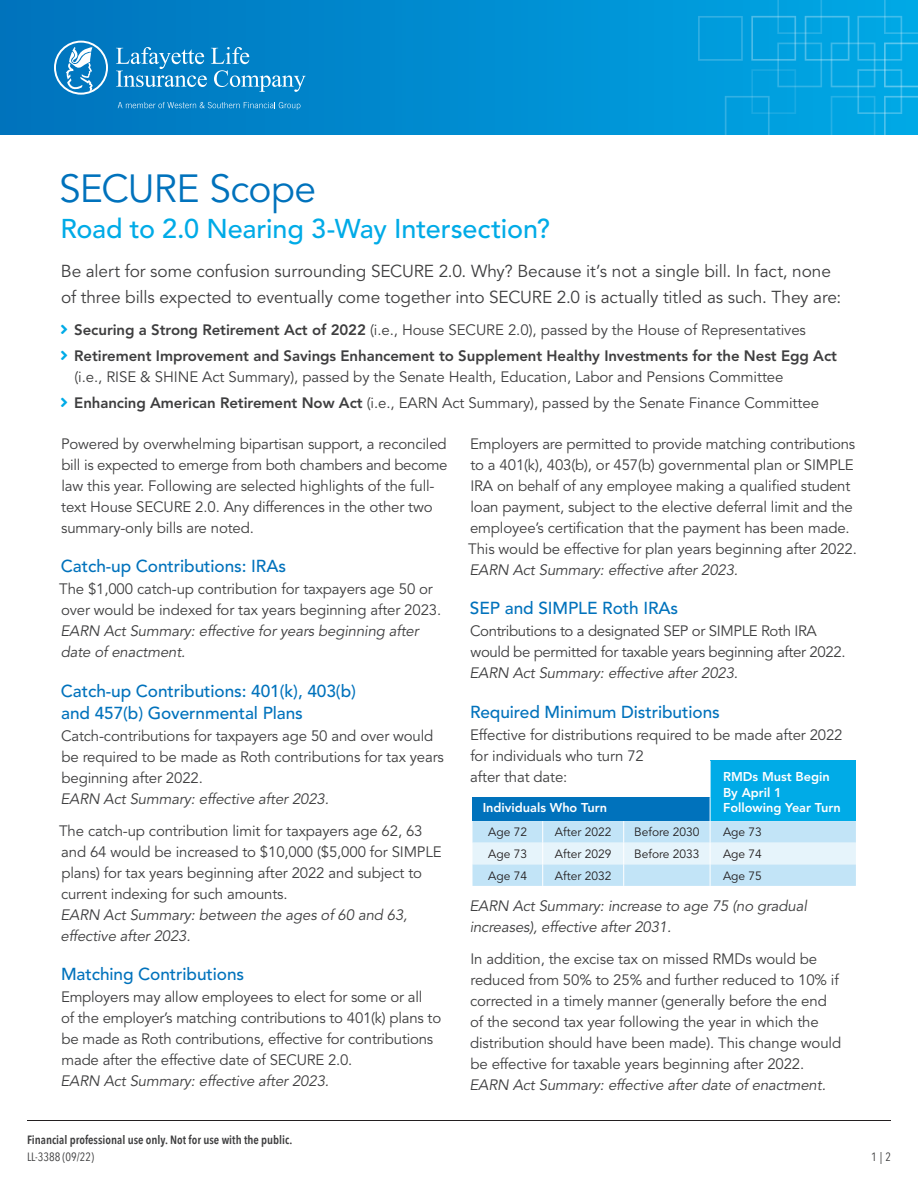
<style>
.page{position:relative;width:918px;height:1188px;background:#fff}
.page>*{position:absolute;margin:0;border:0;box-sizing:border-box;transform-origin:0 0}
.Title__with_Subtitle{font:39px "Avenir LT Std";letter-spacing:-.02em;color:#0072bc}
.Subtitle_-_Medium{font:500 27px "Avenir LT Std";letter-spacing:-.005em;color:#00abe7}
.Lead_-_Book_12_16{font:17.25px/25.5px "Avenir LT Std";letter-spacing:-.005em;color:#3e3e3f}
.Blue_Head_-_Medium{font:500 17.25px/22.5px "Avenir LT Std";letter-spacing:-.005em;color:#0072bc}
.Body_-_Book_10_5_14{font:15px/21px "Avenir LT Std";letter-spacing:-.01em;color:#3e3e3f}
.t1{font:800 15px/21px "Avenir LT Std";letter-spacing:-.005em;color:#3e3e3f}
.Body_-_Book_10_5_14-2{font:italic 15px/21px "Avenir LT Std";letter-spacing:-.01em;color:#3e3e3f}
.t2{font:800 12.75px "Avenir LT Std";color:#fff}
.t3{font:12px "Avenir LT Std";color:#231f20}
.t4{font:600 condensed 12px "Avenir Next LT Pro";color:#3e3e3f}
.t5{font:condensed 12px "Avenir Next LT Pro";color:#3e3e3f}
.s1{color:#00abe7}
.s2{font-weight:800}
.s3{font-weight:400}
.s4{font-style:italic}
</style>
<div class="page">
<svg style="left:0;top:0;width:698px;height:135px"></svg>
<hr style="left:27px;top:1120px;width:864px;height:1px;background:#231f20">
<svg style="left:118px;top:102px;width:182px;height:8px"></svg>
<svg style="left:116px;top:47px;width:190px;height:45px"></svg>
<svg style="left:54px;top:41px;width:54px;height:54px"></svg>
<svg style="left:698px;top:0;width:220px;height:135px"></svg>
<div style="left:710px;top:761px;width:146px;height:60px;background:#00abe7"></div>
<hr style="left:710px;top:761px;width:1px;height:36px;background:#fff">
<svg style="left:472px;top:797px;width:384px;height:89px"></svg>
<p class="Title__with_Subtitle" style="left:59px;top:166px;width:259px">SECURE Scope</p>
<p class="Subtitle_-_Medium" style="left:60px;top:213px;width:491px">Road to 2.0 Nearing 3-Way Intersection?</p>
<p class="Lead_-_Book_12_16" style="left:61px;top:259px;width:782px">Be alert for some confusion surrounding SECURE 2.0. Why? Because it’s not a single bill. In fact, none of three bills expected to eventually come together into SECURE 2.0 is actually titled as such. They are:</p>
<p class="Body_-_Book_10_5_14" style="left:61px;top:319px;width:747px"><span class="s1">■●▼</span> <span class="s2">Securing a Strong Retirement Act of 2022</span> (i.e., House SECURE 2.0), passed by the House of Representatives</p>
<p class="t1" style="left:74px;top:345px;width:764px;text-indent:-14px"><span class="s1">■●▼</span> Retirement Improvement and Savings Enhancement to Supplement Healthy Investments for the Nest Egg Act <span class="s3">(i.e., RISE &amp; SHINE Act Summary), passed by the Senate Health, Education, Labor and Pensions Committee</span></p>
<p class="Body_-_Book_10_5_14" style="left:61px;top:393px;width:760px"><span class="s1">■●▼</span> <span class="s2">Enhancing American Retirement Now Act</span> (i.e., EARN Act Summary), passed by the Senate Finance Committee</p>
<p class="Body_-_Book_10_5_14" style="left:61px;top:434px;width:388px">Powered by overwhelming bipartisan support, a reconciled bill is expected to emerge from both chambers and become law this year. Following are selected highlights of the full&shy;text House SECURE 2.0. Any differences in the other two summary-only bills are noted.</p>
<p class="Blue_Head_-_Medium" style="left:61px;top:555px;width:227px">Catch-up Contributions: IRAs</p>
<p class="Body_-_Book_10_5_14" style="left:59px;top:579px;width:384px">The $1,000 catch-up contribution for taxpayers age 50 or over would be indexed for tax years beginning after 2023.<br><span class="s4">EARN Act Summary: effective for years beginning after date of enactment.</span></p>
<p class="Blue_Head_-_Medium" style="left:61px;top:680px;width:297px">Catch-up Contributions: 401(k), 403(b) and 457(b) Governmental Plans</p>
<p class="Body_-_Book_10_5_14" style="left:60px;top:726px;width:385px">Catch-contributions for taxpayers age 50 and over would be required to be made as Roth contributions for tax years beginning after 2022.<br><span class="s4">EARN Act Summary: effective after 2023.</span></p>
<p class="Body_-_Book_10_5_14" style="left:59px;top:821px;width:384px">The catch-up contribution limit for taxpayers age 62, 63 and 64 would be increased to $10,000 ($5,000 for SIMPLE plans) for tax years beginning after 2022 and subject to current indexing for such amounts.<br><span class="s4">EARN Act Summary: between the ages of 60 and 63, effective after 2023.</span></p>
<p class="Blue_Head_-_Medium" style="left:61px;top:964px;width:185px">Matching Contributions</p>
<p class="Body_-_Book_10_5_14" style="left:61px;top:987px;width:382px">Employers may allow employees to elect for some or all<br>of the employer’s matching contributions to 401(k) plans to be made as Roth contributions, effective for contributions made after the effective date of SECURE 2.0.<br><span class="s4">EARN Act Summary: effective after 2023.</span></p>
<p class="Body_-_Book_10_5_14" style="left:468px;top:433px;width:390px">Employers are permitted to provide matching contributions to a 401(k), 403(b), or 457(b) governmental plan or SIMPLE IRA on behalf of any employee making a qualified student loan payment, subject to the elective deferral limit and the employee’s certification that the payment has been made.<br>This would be effective for plan years beginning after 2022.<br><span class="s4">EARN Act Summary: effective after 2023.</span></p>
<p class="Blue_Head_-_Medium" style="left:470px;top:597px;width:210px">SEP and SIMPLE Roth IRAs</p>
<p class="Body_-_Book_10_5_14" style="left:470px;top:621px;width:377px">Contributions to a designated SEP or SIMPLE Roth IRA would be permitted for taxable years beginning after 2022.<br><span class="s4">EARN Act Summary: effective after 2023.</span></p>
<p class="Blue_Head_-_Medium" style="left:470px;top:701px;width:251px">Required Minimum Distributions</p>
<p class="Body_-_Book_10_5_14" style="left:470px;top:725px;width:374px">Effective for distributions required to be made after 2022 for individuals who turn 72<br>after that date:</p>
<p class="t2" style="left:723px;top:769px;width:108px">RMDs Must Begin</p>
<p class="t2" style="left:723px;top:785px;width:60px">By April 1</p>
<p class="t2" style="left:483px;top:800px;width:126px">Individuals Who Turn</p>
<p class="t2" style="left:723px;top:800px;width:119px">Following Year Turn</p>
<p class="t3" style="left:488px;top:825px;width:40px">Age 72</p>
<p class="t3" style="left:555px;top:825px;width:58px">After 2022</p>
<p class="t3" style="left:634px;top:825px;width:67px">Before 2030</p>
<p class="t3" style="left:723px;top:825px;width:40px">Age 73</p>
<p class="t3" style="left:488px;top:847px;width:40px">Age 73</p>
<p class="t3" style="left:555px;top:847px;width:58px">After 2029</p>
<p class="t3" style="left:634px;top:847px;width:67px">Before 2033</p>
<p class="t3" style="left:723px;top:847px;width:40px">Age 74</p>
<p class="t3" style="left:488px;top:869px;width:40px">Age 74</p>
<p class="t3" style="left:555px;top:869px;width:58px">After 2032</p>
<p class="t3" style="left:723px;top:869px;width:40px">Age 75</p>
<p class="Body_-_Book_10_5_14-2" style="left:470px;top:896px;width:339px">EARN Act Summary: increase to age 75 (no gradual increases), effective after 2031.</p>
<p class="Body_-_Book_10_5_14" style="left:470px;top:948px;width:373px">In addition, the excise tax on missed RMDs would be reduced from 50% to 25% and further reduced to 10% if corrected in a timely manner (generally before the end of the second tax year following the year in which the distribution should have been made). This change would be effective for taxable years beginning after 2022.<br><span class="s4">EARN Act Summary: effective after date of enactment.</span></p>
<p class="t4" style="left:27px;top:1133px;width:267px">Financial professional use only. Not for use with the public.</p>
<p class="t5" style="left:27px;top:1150px;width:69px">LL-3388 (09/22)</p>
<p class="t5" style="left:871px;top:1150px;width:21px">1|2</p>
</div>
